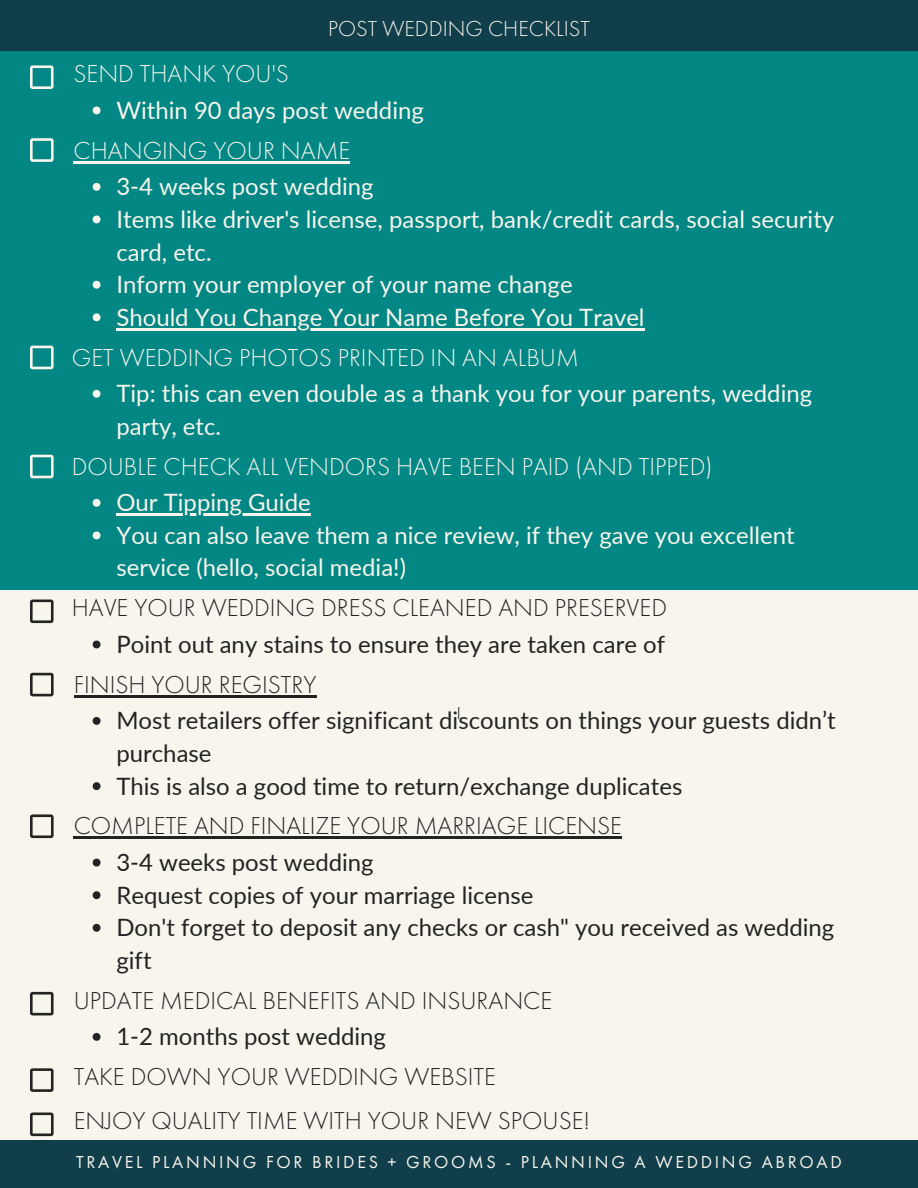
<style>
.page{position:relative;width:918px;height:1188px;background:#113e4b}
.page>*{position:absolute;margin:0;border:0;box-sizing:border-box;transform-origin:0 0}
.t1{font:300 25.5px "Futura PT";color:#232323}
.t2{font:300 25.5px "Futura PT";color:#f7f5ec}
.t3{font:24px/32.7px "Lato";color:#f7f5ec}
.t4{font:24px/32.7px "Lato";color:#232323}
.t5{font:300 22.5px "Futura PT";color:#f7f5ec}
.t6{font:18px "Futura PT";letter-spacing:.15em;color:#f7f5ec}
.t7{font:300 18px "Futura PT";color:#000}
</style>
<div class="page">
<div style="left:0;top:51px;width:918px;height:539px;background:#028785"></div>
<div style="left:0;top:590px;width:918px;height:549px;background:#f7f5ec"></div>
<svg style="left:30px;top:346px;width:24px;height:23px"></svg>
<svg style="left:93px;top:390px;width:8px;height:8px"></svg>
<svg style="left:30px;top:455px;width:24px;height:23px"></svg>
<svg style="left:93px;top:499px;width:8px;height:8px"></svg>
<hr style="left:116px;top:513px;width:195px;height:3px;background:#f7f5ec">
<svg style="left:93px;top:531px;width:8px;height:8px"></svg>
<svg style="left:30px;top:600px;width:24px;height:23px"></svg>
<svg style="left:93px;top:641px;width:8px;height:7px"></svg>
<svg style="left:30px;top:673px;width:24px;height:23px"></svg>
<hr style="left:74px;top:695px;width:243px;height:2px;background:#232323">
<svg style="left:93px;top:717px;width:8px;height:8px"></svg>
<svg style="left:93px;top:782px;width:8px;height:8px"></svg>
<svg style="left:30px;top:65px;width:24px;height:24px"></svg>
<svg style="left:93px;top:106px;width:8px;height:8px"></svg>
<svg style="left:30px;top:138px;width:24px;height:24px"></svg>
<hr style="left:74px;top:161px;width:276px;height:2px;background:#f7f5ec">
<svg style="left:93px;top:183px;width:8px;height:8px"></svg>
<svg style="left:93px;top:216px;width:8px;height:7px"></svg>
<svg style="left:93px;top:281px;width:8px;height:8px"></svg>
<svg style="left:93px;top:313px;width:8px;height:8px"></svg>
<hr style="left:116px;top:328px;width:529px;height:2px;background:#f7f5ec">
<svg style="left:30px;top:814px;width:24px;height:24px"></svg>
<hr style="left:74px;top:837px;width:548px;height:2px;background:#232323">
<svg style="left:93px;top:859px;width:8px;height:8px"></svg>
<svg style="left:93px;top:891px;width:8px;height:8px"></svg>
<svg style="left:93px;top:924px;width:8px;height:8px"></svg>
<svg style="left:30px;top:992px;width:24px;height:23px"></svg>
<svg style="left:93px;top:1033px;width:8px;height:8px"></svg>
<svg style="left:30px;top:1068px;width:24px;height:24px"></svg>
<svg style="left:30px;top:1113px;width:24px;height:23px"></svg>
<p class="t5" style="left:328px;top:19px;width:263px">POST WEDDING CHECKLIST</p>
<p class="t2" style="left:74px;top:63px;width:217px">SEND THANK YOU'S</p>
<p class="t3" style="left:116px;top:93px;width:309px">Within 90 days post wedding</p>
<p class="t2" style="left:74px;top:139px;width:278px">CHANGING YOUR NAME</p>
<p class="t3" style="left:116px;top:170px;width:259px">3-4 weeks post wedding</p>
<p class="t3" style="left:116px;top:202px;width:719px">Items like driver's license, passport, bank/credit cards, social security card, etc.</p>
<p class="t3" style="left:116px;top:268px;width:458px">Inform your employer of your name change</p>
<p class="t3" style="left:116px;top:300px;width:530px">Should You Change Your Name Before You Travel</p>
<p class="t2" style="left:72px;top:346px;width:509px">GET WEDDING PHOTOS PRINTED IN AN ALBUM</p>
<p class="t3" style="left:116px;top:377px;width:697px">Tip: this can even double as a thank you for your parents, wedding party, etc.</p>
<p class="t2" style="left:72px;top:455px;width:642px">DOUBLE CHECK ALL VENDORS HAVE BEEN PAID (AND TIPPED)</p>
<p class="t3" style="left:116px;top:486px;width:196px">Our Tipping Guide</p>
<p class="t3" style="left:116px;top:518px;width:680px">You can also leave them a nice review, if they gave you excellent service (hello, social media!)</p>
<p class="t1" style="left:72px;top:597px;width:597px">HAVE YOUR WEDDING DRESS CLEANED AND PRESERVED</p>
<p class="t4" style="left:116px;top:627px;width:550px">Point out any stains to ensure they are taken care of</p>
<p class="t1" style="left:74px;top:673px;width:244px">FINISH YOUR REGISTRY</p>
<p class="t4" style="left:116px;top:704px;width:721px">Most retailers offer significant discounts on things your guests didn’t purchase</p>
<p class="t4" style="left:116px;top:769px;width:567px">This is also a good time to return/exchange duplicates</p>
<p class="t7" style="left:457px;top:705px;width:6px">I</p>
<p class="t1" style="left:74px;top:815px;width:550px">COMPLETE AND FINALIZE YOUR MARRIAGE LICENSE</p>
<p class="t4" style="left:116px;top:845px;width:259px">3-4 weeks post wedding</p>
<p class="t4" style="left:116px;top:878px;width:419px">Request copies of your marriage license</p>
<p class="t4" style="left:116px;top:911px;width:719px">Don't forget to deposit any checks or cash" you received as wedding gift</p>
<p class="t1" style="left:74px;top:989px;width:480px">UPDATE MEDICAL BENEFITS AND INSURANCE</p>
<p class="t4" style="left:116px;top:1020px;width:271px">1-2 months post wedding</p>
<p class="t1" style="left:74px;top:1066px;width:424px">TAKE DOWN YOUR WEDDING WEBSITE</p>
<p class="t1" style="left:74px;top:1110px;width:518px">ENJOY QUALITY TIME WITH YOUR NEW SPOUSE!</p>
<p class="t6" style="left:76px;top:1150px;width:767px">TRAVEL PLANNING FOR BRIDES + GROOMS - PLANNING A WEDDING ABROAD</p>
</div>
